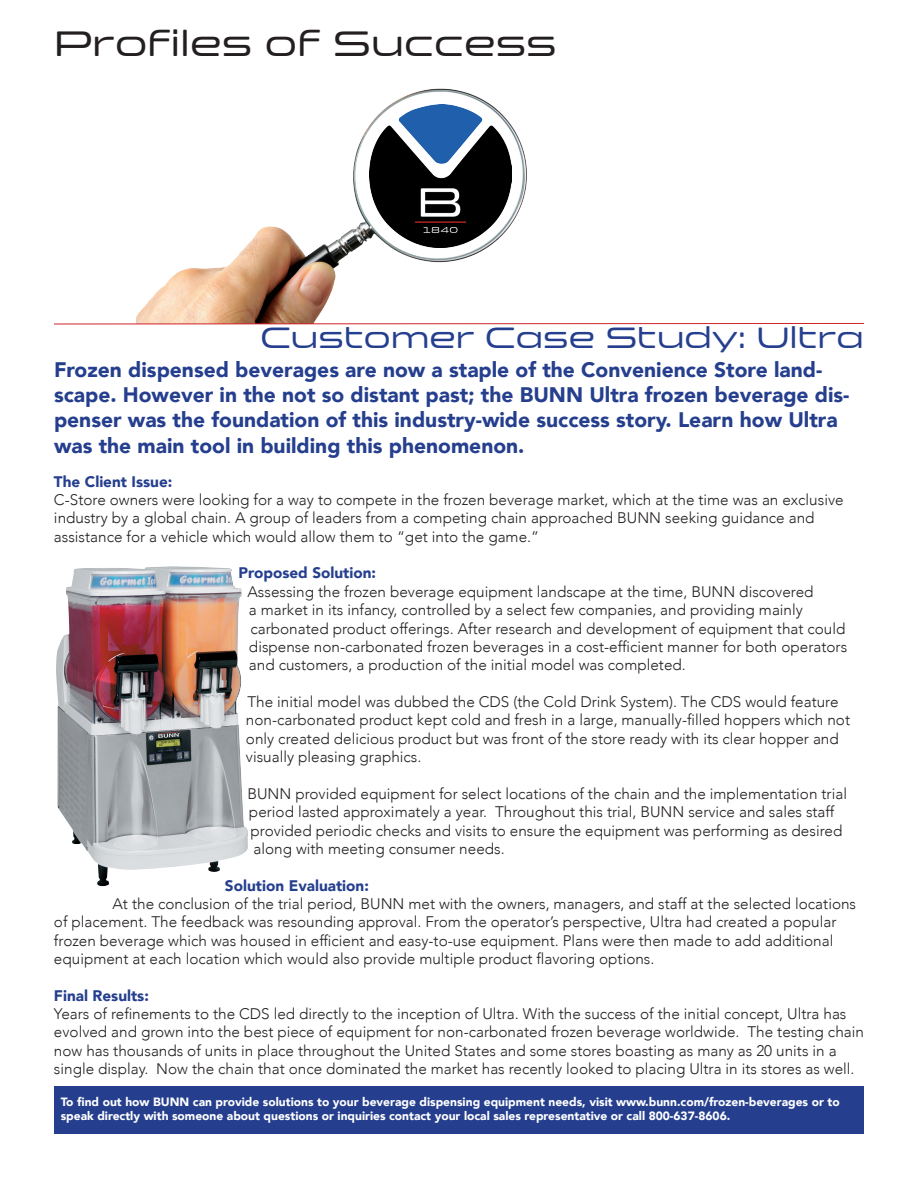
<style>
.page{position:relative;width:918px;height:1188px;background:#fff}
.page>*{position:absolute;margin:0;border:0;box-sizing:border-box;transform-origin:0 0}
.t1{font:36px "Clonoid";color:#231f20}
.t2{font:30px "Clonoid";color:#253f8e}
.t3{font:900 21px/25.2px "Avenir";color:#253f8e}
.t4{font:300 15.3px/18.3px "Avenir";color:#231f20}
.t5{font:900 15.3px "Avenir";color:#253f8e}
.t6{font:900 12px/14.4px "Avenir";color:#fff}
</style>
<div class="page">
<img style="left:136px;top:88px;width:391px;height:235px">
<img style="left:370px;top:105px;width:142px;height:143px">
<svg style="left:54px;top:323px;width:810px;height:1px"></svg>
<div style="left:54px;top:1087px;width:810px;height:47px;background:#253f8e"></div>
<img style="left:56px;top:567px;width:192px;height:319px">
<p class="t1" style="left:54px;top:21px;width:504px">Profiles of Success</p>
<p class="t2" style="left:260px;top:319px;width:605px">Customer Case Study: Ultra</p>
<p class="t3" style="left:54px;top:356px;width:797px">Frozen dispensed beverages are now a staple of the Convenience Store land&shy;scape. However in the not so distant past; the BUNN Ultra frozen beverage dis&shy;penser was the foundation of this industry-wide success story. Learn how Ultra was the main tool in building this phenomenon.</p>
<p class="t5" style="left:54px;top:468px;width:120px">The Client Issue:</p>
<p class="t4" style="left:54px;top:491px;width:791px">C-Store owners were looking for a way to compete in the frozen beverage market, which at the time was an exclusive industry by a global chain. A group of leaders from a competing chain approached BUNN seeking guidance and assistance for a vehicle which would allow them to “get into the game.”</p>
<p class="t5" style="left:238px;top:560px;width:139px">Proposed Solution:</p>
<p class="t4" style="left:247px;top:582px;width:601px">Assessing the frozen beverage equipment landscape at the time, BUNN discovered<br>a market in its infancy, controlled by a select few companies, and providing mainly carbonated product offerings. After research and development of equipment that could dispense non-carbonated frozen beverages in a cost-efficient manner for both operators and customers, a production of the initial model was completed.</p>
<p class="t4" style="left:246px;top:693px;width:606px">The initial model was dubbed the CDS (the Cold Drink System). The CDS would feature non-carbonated product kept cold and fresh in a large, manually-filled hoppers which not only created delicious product but was front of the store ready with its clear hopper and visually pleasing graphics.</p>
<p class="t4" style="left:247px;top:784px;width:601px">BUNN provided equipment for select locations of the chain and the implementation trial period lasted approximately a year. Throughout this trial, BUNN service and sales staff provided periodic checks and visits to ensure the equipment was performing as desired along with meeting consumer needs.</p>
<p class="t5" style="left:225px;top:872px;width:145px">Solution Evaluation:</p>
<p class="t4" style="left:54px;top:895px;width:804px;text-indent:58px">At the conclusion of the trial period, BUNN met with the owners, managers, and staff at the selected locations of placement. The feedback was resounding approval. From the operator’s perspective, Ultra had created a popular frozen beverage which was housed in efficient and easy-to-use equipment. Plans were then made to add additional equipment at each location which would also provide multiple product flavoring options.</p>
<p class="t5" style="left:54px;top:982px;width:96px">Final Results:</p>
<p class="t4" style="left:54px;top:1005px;width:811px">Years of refinements to the CDS led directly to the inception of Ultra. With the success of the initial concept, Ultra has evolved and grown into the best piece of equipment for non-carbonated frozen beverage worldwide. The testing chain now has thousands of units in place throughout the United States and some stores boasting as many as 20 units in a single display. Now the chain that once dominated the market has recently looked to placing Ultra in its stores as well.</p>
<p class="t6" style="left:61px;top:1094px;width:780px">To find out how BUNN can provide solutions to your beverage dispensing equipment needs, visit www.bunn.com/frozen-beverages or to speak directly with someone about questions or inquiries contact your local sales representative or call 800-637-8606.</p>
</div>
